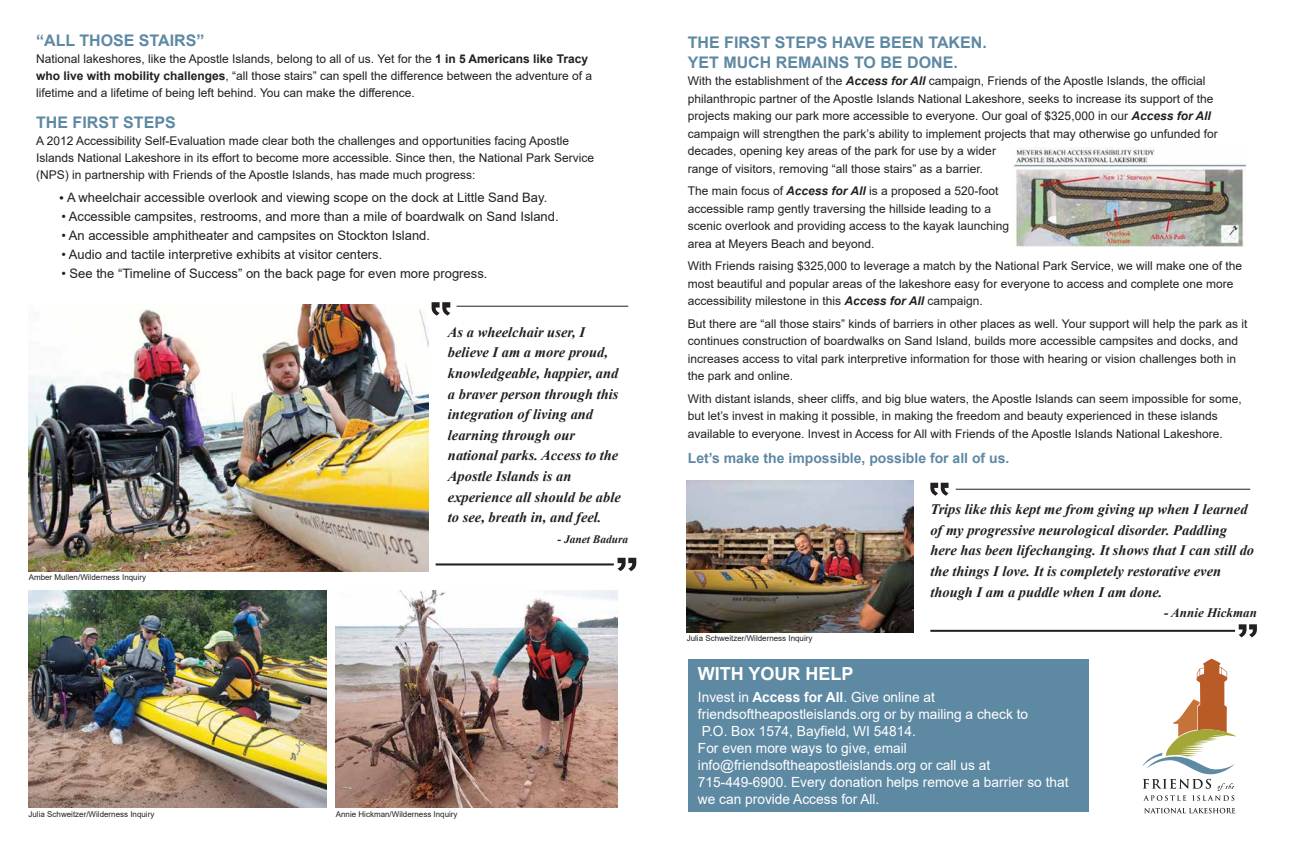
<style>
.page{position:relative;width:1296px;height:864px;background:#fff}
.page>*{position:absolute;margin:0;border:0;box-sizing:border-box;transform-origin:0 0}
.t1{font:700 18px "Arial";color:#fff}
.t2{font:700 16px/20px "Arial";color:#5e89a3}
.t3{font:italic 700 14.5px/20.6px "Times New Roman";color:#231f20}
.t4{font:14px/17px "Arial";color:#fff}
.t5{font:700 14px "Arial";color:#5e89a3}
.t6{font:13px "Arial";color:#231f20}
.t7{font:italic 700 13px "Times New Roman";color:#231f20}
.t8{font:12px/17.5px "Arial";color:#231f20}
.t9{font:italic 700 11.4px "Times New Roman";color:#231f20}
.t10{font:8px "Arial";color:#231f20}
.s1{font-weight:700}
.s2{font-weight:700;font-size:12px}
.s3{font-weight:700;font-style:italic}
</style>
<div class="page">
<svg style="left:1144px;top:808px;width:91px;height:6px"></svg>
<svg style="left:1142px;top:659px;width:95px;height:142px"></svg>
<div style="left:688px;top:659px;width:400px;height:152px;background:#5e89a3"></div>
<svg style="left:432px;top:302px;width:18px;height:14px"></svg>
<svg style="left:618px;top:558px;width:18px;height:13px"></svg>
<hr style="left:436px;top:563px;width:178px;height:3px;background:#231f20">
<hr style="left:457px;top:306px;width:171px;height:1px;background:#231f20">
<img style="left:1013px;top:148px;width:232px;height:98px">
<img style="left:687px;top:481px;width:227px;height:151px">
<hr style="left:956px;top:489px;width:294px;height:1px;background:#231f20">
<svg style="left:930px;top:483px;width:19px;height:13px"></svg>
<svg style="left:1239px;top:624px;width:18px;height:13px"></svg>
<hr style="left:930px;top:630px;width:305px;height:2px;background:#231f20">
<img style="left:29px;top:304px;width:400px;height:267px">
<img style="left:29px;top:590px;width:297px;height:218px">
<img style="left:336px;top:590px;width:282px;height:218px">
<h2 class="t2" style="left:36px;top:31px;width:170px">“ALL THOSE STAIRS”</h2>
<p class="t8" style="left:36px;top:51px;width:558px;line-height:17px">National lakeshores, like the Apostle Islands, belong to all of us. Yet for the <span class="s1">1 in 5 Americans like Tracy who live with mobility challenges</span>, “all those stairs” can spell the difference between the adventure of a lifetime and a lifetime of being left behind. You can make the difference.</p>
<h2 class="t2" style="left:36px;top:113px;width:141px">THE FIRST STEPS</h2>
<p class="t8" style="left:36px;top:133px;width:560px;line-height:17px">A 2012 Accessibility Self-Evaluation made clear both the challenges and opportunities facing Apostle<br>Islands National Lakeshore in its effort to become more accessible. Since then, the National Park Service (NPS) in partnership with Friends of the Apostle Islands, has made much progress:</p>
<p class="t6" style="left:59px;top:189px;width:489px"><span class="s2">•</span> A wheelchair accessible overlook and viewing scope on the dock at Little Sand Bay.</p>
<p class="t6" style="left:61px;top:208px;width:499px">• Accessible campsites, restrooms, and more than a mile of boardwalk on Sand Island.</p>
<p class="t6" style="left:61px;top:227px;width:370px">• An accessible amphitheater and campsites on Stockton Island.</p>
<p class="t6" style="left:61px;top:246px;width:323px">• Audio and tactile interpretive exhibits at visitor centers.</p>
<p class="t6" style="left:61px;top:265px;width:428px">• See the “Timeline of Success” on the back page for even more progress.</p>
<p class="t10" style="left:29px;top:571px;width:119px">Amber Mullen/Wilderness Inquiry</p>
<p class="t3" style="left:448px;top:321px;width:174px">As a wheelchair user, I believe I am a more proud, knowledgeable, happier, and a braver person through this integration of living and learning through our national parks. Access to the<br>Apostle Islands is an experience all should be able to see, breath in, and feel.</p>
<p class="t9" style="left:557px;top:531px;width:72px">- Janet Badura</p>
<p class="t10" style="left:29px;top:809px;width:127px">Julia Schweitzer/Wilderness Inquiry</p>
<p class="t10" style="left:336px;top:809px;width:123px">Annie Hickman/Wilderness Inquiry</p>
<h2 class="t2" style="left:688px;top:33px;width:300px">THE FIRST STEPS HAVE BEEN TAKEN.<br>YET MUCH REMAINS TO BE DONE.</h2>
<p class="t8" style="left:688px;top:72px;width:532px">With the establishment of the <span class="s3">Access for All</span> campaign, Friends of the Apostle Islands, the official philanthropic partner of the Apostle Islands National Lakeshore, seeks to increase its support of the projects making our park more accessible to everyone. Our goal of $325,000 in our <span class="s3">Access for All </span>campaign will strengthen the park’s ability to implement projects that may otherwise go unfunded for decades, opening key areas of the park for use by a wider<br>range of visitors, removing “all those stairs” as a barrier.</p>
<p class="t8" style="left:688px;top:182px;width:323px">The main focus of <span class="s3">Access for All</span> is a proposed a 520-foot accessible ramp gently traversing the hillside leading to a scenic overlook and providing access to the kayak launching area at Meyers Beach and beyond.</p>
<p class="t8" style="left:688px;top:257px;width:556px">With Friends raising $325,000 to leverage a match by the National Park Service, we will make one of the most beautiful and popular areas of the lakeshore easy for everyone to access and complete one more accessibility milestone in this <span class="s3">Access for All</span> campaign.</p>
<p class="t8" style="left:688px;top:315px;width:561px">But there are “all those stairs” kinds of barriers in other places as well. Your support will help the park as it continues construction of boardwalks on Sand Island, builds more accessible campsites and docks, and increases access to vital park interpretive information for those with hearing or vision challenges both in the park and online.</p>
<p class="t8" style="left:688px;top:390px;width:556px">With distant islands, sheer cliffs, and big blue waters, the Apostle Islands can seem impossible for some, but let’s invest in making it possible, in making the freedom and beauty experienced in these islands available to everyone. Invest in Access for All with Friends of the Apostle Islands National Lakeshore.</p>
<p class="t5" style="left:688px;top:448px;width:323px">Let’s make the impossible, possible for all of us.</p>
<p class="t10" style="left:687px;top:633px;width:127px">Julia Schweitzer/Wilderness Inquiry</p>
<p class="t3" style="left:930px;top:499px;width:325px">Trips like this kept me from giving up when I learned of my progressive neurological disorder. Paddling here has been lifechanging. It shows that I can still do the things I love. It is completely restorative even though I am a puddle when I am done.</p>
<p class="t7" style="left:1164px;top:603px;width:94px">- Annie Hickman</p>
<h1 class="t1" style="left:698px;top:661px;width:157px">WITH YOUR HELP</h1>
<p class="t4" style="left:698px;top:689px;width:372px">Invest in <span class="s1">Access for All</span>. Give online at friendsoftheapostleislands.org or by mailing a check to<br>P.O. Box 1574, Bayfield, WI 54814.<br>For even more ways to give, email info@friendsoftheapostleislands.org or call us at 715-449-6900. Every donation helps remove a barrier so that we can provide Access for All.</p>
</div>
